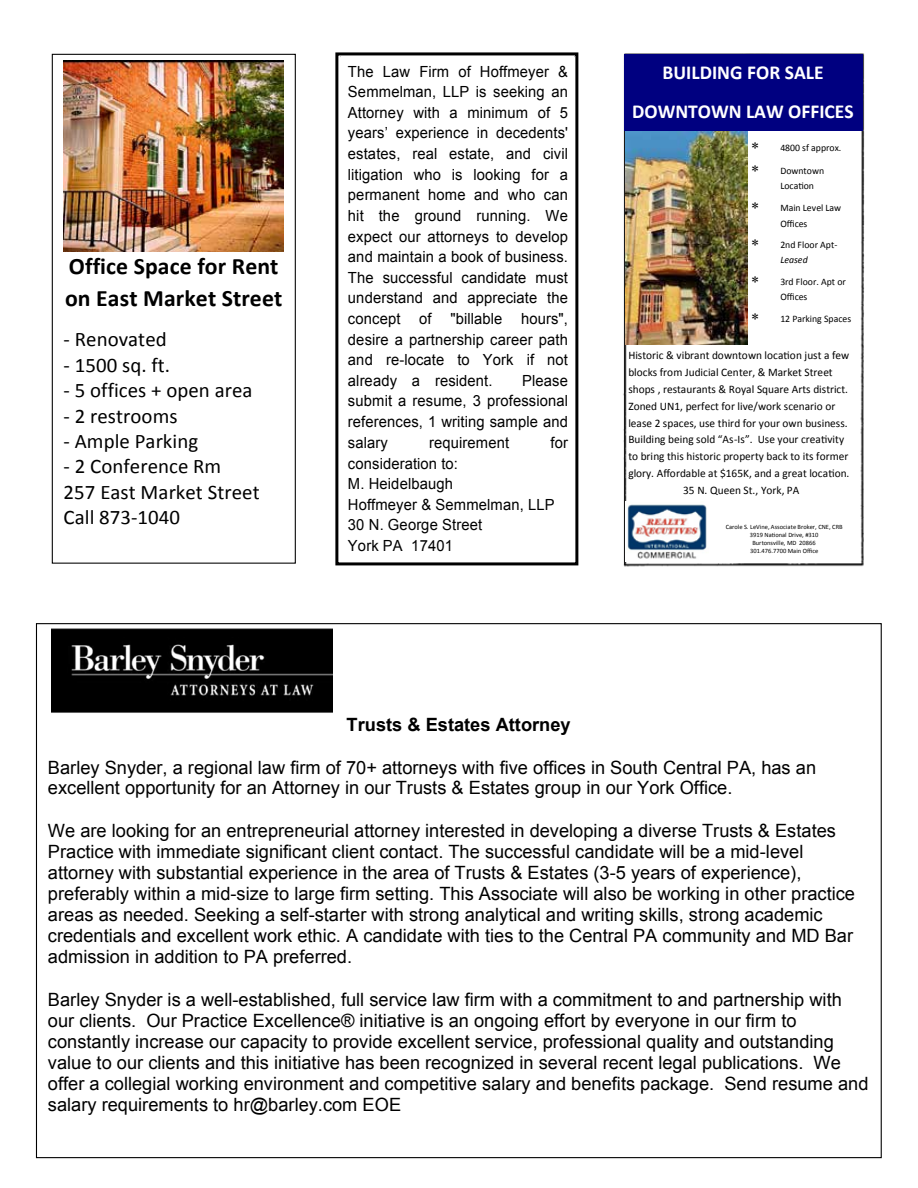
<style>
.page{position:relative;width:918px;height:1188px;background:#fff}
.page>*{position:absolute;margin:0;border:0;box-sizing:border-box;transform-origin:0 0}
.t1{font:700 23.55px/31.8px "Calibri";letter-spacing:.005em;color:#000}
.t2{font:20.7px/25.3px "Calibri";color:#000}
.t3{font:700 19.8px/38.7px "Calibri";color:#fff;text-align:center}
.t4{font:18.3px/21px "Arial";color:#000}
.t5{font:700 18.3px "Arial";color:#000}
.t6{font:15.3px/20.5px "Arial";letter-spacing:.01em;color:#000;text-align:justify;scale:.96 1}
.t7{font:11.55px "Calibri";color:#000}
.t8{font:9.9px/15.6px "Calibri";color:#000}
.t9{font:italic 9.9px "Calibri";color:#000}
.t10{font:6.6px/8.1px "Calibri";letter-spacing:.005em;color:#000;text-align:center}
</style>
<div class="page">
<div style="left:52px;top:54px;width:244px;height:510px;border:1px solid #000"></div>
<img style="left:64px;top:60px;width:220px;height:191px">
<img style="left:623px;top:53px;width:242px;height:514px">
<div style="left:624px;top:55px;width:238px;height:76px;background:#000080"></div>
<img style="left:626px;top:132px;width:121px;height:212px">
<img style="left:625px;top:501px;width:84px;height:61px">
<div style="left:335px;top:52px;width:243px;height:513px;border:3px solid #000"></div>
<svg style="left:340px;top:56px;width:235px;height:496px"></svg>
<img style="left:51px;top:628px;width:281px;height:85px">
<svg style="left:752px;top:142px;width:6px;height:7px"></svg>
<svg style="left:752px;top:165px;width:6px;height:7px"></svg>
<svg style="left:752px;top:202px;width:6px;height:7px"></svg>
<svg style="left:752px;top:239px;width:6px;height:6px"></svg>
<svg style="left:752px;top:276px;width:6px;height:7px"></svg>
<svg style="left:752px;top:313px;width:6px;height:6px"></svg>
<p class="t1" style="left:65px;top:250px;width:219px">Office Space for Rent on East Market Street</p>
<p class="t2" style="left:64px;top:326px;width:198px">--‐ Renovated<br>--‐ 1500 sq. ft.<br>--‐ 5 offices + open area --‐ 2 restrooms<br>--‐ Ample Parking<br>--‐ 2 Conference Rm<br>257 East Market Street<br>Call 873--‐1040</p>
<p class="t6" style="left:348px;top:61px;width:231px">The Law Firm of Hoffmeyer &amp; Semmelman, LLP is seeking an Attorney with a minimum of 5 years’ experience in decedents' estates, real estate, and civil litigation who is looking for a permanent home and who can hit the ground running. We expect our attorneys to develop and maintain a book of business.<br>The successful candidate must understand and appreciate the concept of "billable hours", desire a partnership career path and re-locate to York if not already a resident.</p>
<p class="t6" style="left:348px;top:370px;width:231px;text-indent:174px">Please submit a resume, 3 professional references, 1 writing sample and salary</p>
<p class="t6" style="left:429px;top:432px;width:85px">requirement</p>
<p class="t6" style="left:551px;top:432px;width:20px">for</p>
<p class="t6" style="left:348px;top:453px;width:217px;text-align:left">consideration to:<br>M. Heidelbaugh<br>Hoffmeyer &amp; Semmelman, LLP<br>30 N. George Street<br>York PA 17401</p>
<p class="t3" style="left:632px;top:53px;width:223px">BUILDING FOR SALE<br>DOWNTOWN LAW OFFICES</p>
<p class="t8" style="left:780px;top:140px;width:63px">4800 sf approx.</p>
<p class="t8" style="left:780px;top:163px;width:45px">Downtown<br>Location</p>
<p class="t8" style="left:780px;top:199px;width:62px">Main Level Law<br>Offices</p>
<p class="t8" style="left:780px;top:237px;width:59px">2nd Floor Apt-</p>
<p class="t9" style="left:780px;top:253px;width:29px">Leased</p>
<p class="t8" style="left:780px;top:274px;width:67px">3rd Floor. Apt or<br>Offices</p>
<p class="t8" style="left:780px;top:310px;width:72px">12 Parking Spaces</p>
<p class="t7" style="left:628px;top:348px;width:222px">Historic &amp; vibrant downtown location just a few</p>
<p class="t7" style="left:628px;top:365px;width:206px">blocks from Judicial Center, &amp; Market Street</p>
<p class="t7" style="left:628px;top:382px;width:221px">shops , restaurants &amp; Royal Square Arts district.</p>
<p class="t7" style="left:628px;top:399px;width:209px">Zoned UN1, perfect for live/work scenario or</p>
<p class="t7" style="left:628px;top:415px;width:221px">lease 2 spaces, use third for your own business.</p>
<p class="t7" style="left:628px;top:432px;width:217px">Building being sold “As-Is”. Use your creativity</p>
<p class="t7" style="left:628px;top:449px;width:221px">to bring this historic property back to its former</p>
<p class="t7" style="left:628px;top:466px;width:223px">glory. Affordable at $165K, and a great location.</p>
<p class="t7" style="left:683px;top:483px;width:118px">35 N. Queen St., York, PA</p>
<p class="t10" style="left:726px;top:523px;width:119px">Carole S. LeVine, Associate Broker, CNE, CRB<br>3919 National Drive, #310<br>Burtonsville, MD 20866<br>301.476.7700 Main Office</p>
<p class="t5" style="left:347px;top:713px;width:226px">Trusts &amp; Estates Attorney</p>
<p class="t4" style="left:48px;top:757px;width:770px">Barley Snyder, a regional law firm of 70+ attorneys with five offices in South Central PA, has an excellent opportunity for an Attorney in our Trusts &amp; Estates group in our York Office.</p>
<p class="t4" style="left:48px;top:820px;width:809px">We are looking for an entrepreneurial attorney interested in developing a diverse Trusts &amp; Estates Practice with immediate significant client contact. The successful candidate will be a mid-level attorney with substantial experience in the area of Trusts &amp; Estates (3-5 years of experience), preferably within a mid-size to large firm setting. This Associate will also be working in other practice areas as needed. Seeking a self-starter with strong analytical and writing skills, strong academic credentials and excellent work ethic. A candidate with ties to the Central PA community and MD Bar admission in addition to PA preferred.</p>
<p class="t4" style="left:48px;top:989px;width:822px">Barley Snyder is a well-established, full service law firm with a commitment to and partnership with our clients. Our Practice Excellence® initiative is an ongoing effort by everyone in our firm to constantly increase our capacity to provide excellent service, professional quality and outstanding value to our clients and this initiative has been recognized in several recent legal publications. We offer a collegial working environment and competitive salary and benefits package. Send resume and salary requirements to hr@barley.com EOE</p>
</div>
